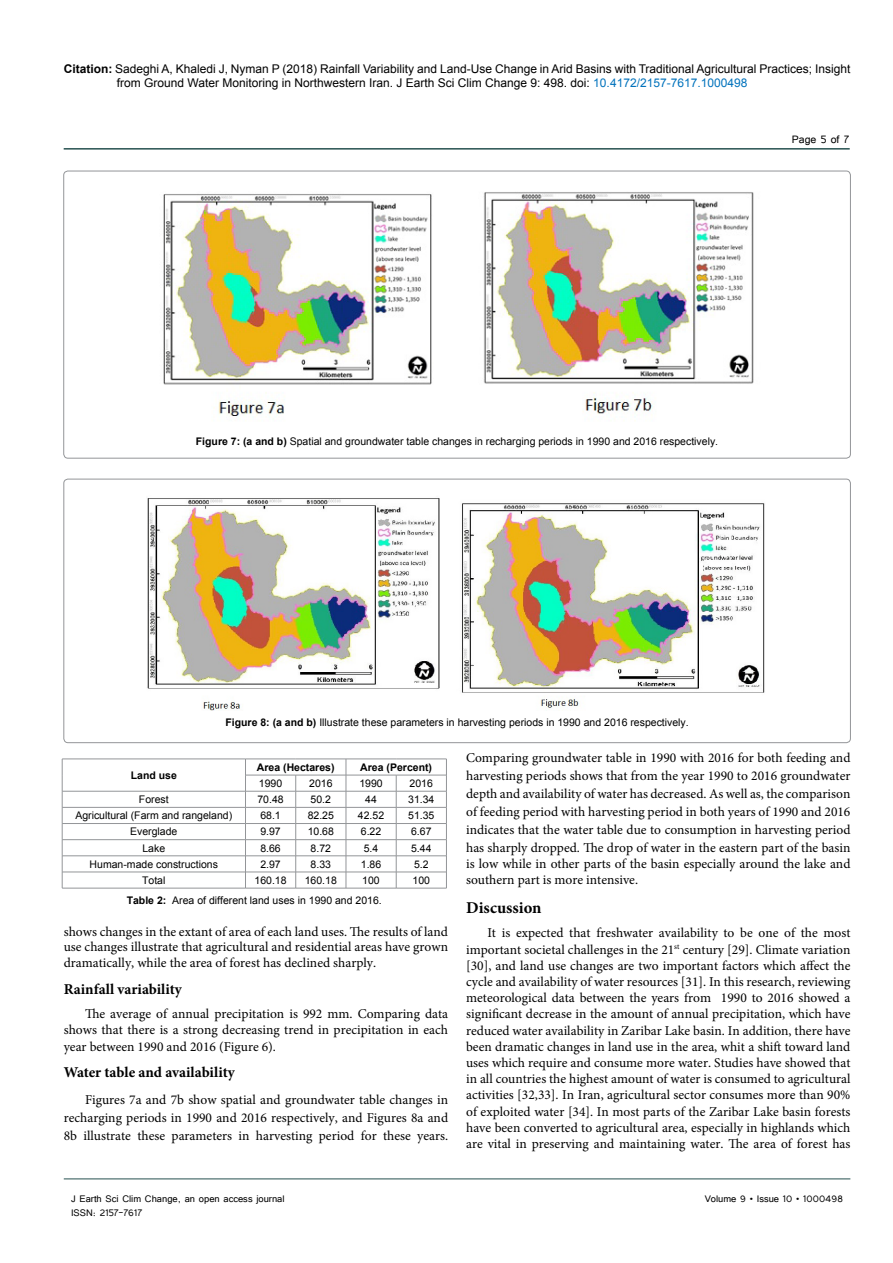
<style>
.page{position:relative;width:893px;height:1263px;background:#fff}
.page>*{position:absolute;margin:0;border:0;box-sizing:border-box;transform-origin:0 0}
.t1{font:700 16.5px "Minion Pro";color:#000}
.t2{font:700 15px "Minion Pro";color:#000}
.t3{font:13.5px/16.2px "Minion Pro";color:#000;text-align:justify}
.t4{font:13.5px "Tunga";color:#000}
.t5{font:12px/14.4px "Arial";color:#000}
.t6{font:12px "Tunga";color:#000}
.t7{font:10.5px "Arial";color:#000}
.t8{font:700 10.5px "Arial";color:#000}
.s1{font-weight:700}
.s2{color:#0072bc}
</style>
<div class="page">
<hr style="left:64px;top:148px;width:786px;height:2px;background:#265150">
<hr style="left:64px;top:1179px;width:786px;height:1px;background:#265150">
<img style="left:163px;top:192px;width:591px;height:227px">
<div style="left:64px;top:479px;width:786px;height:264px;border:1px solid #939598;border-radius:4px"></div>
<img style="left:147px;top:498px;width:618px;height:212px">
<hr style="left:62px;top:759px;width:183px;height:1px;background:#939598">
<hr style="left:245px;top:759px;width:51px;height:1px;background:#939598">
<hr style="left:296px;top:759px;width:50px;height:1px;background:#939598">
<hr style="left:346px;top:759px;width:50px;height:1px;background:#939598">
<hr style="left:396px;top:759px;width:50px;height:1px;background:#939598">
<hr style="left:245px;top:775px;width:51px;height:1px;background:#939598">
<hr style="left:296px;top:775px;width:50px;height:1px;background:#939598">
<hr style="left:346px;top:775px;width:50px;height:1px;background:#939598">
<hr style="left:396px;top:775px;width:50px;height:1px;background:#939598">
<hr style="left:62px;top:791px;width:183px;height:1px;background:#939598">
<hr style="left:245px;top:791px;width:51px;height:1px;background:#939598">
<hr style="left:296px;top:791px;width:50px;height:1px;background:#939598">
<hr style="left:346px;top:791px;width:50px;height:1px;background:#939598">
<hr style="left:396px;top:791px;width:50px;height:1px;background:#939598">
<hr style="left:62px;top:807px;width:183px;height:1px;background:#939598">
<hr style="left:245px;top:807px;width:51px;height:1px;background:#939598">
<hr style="left:296px;top:807px;width:50px;height:1px;background:#939598">
<hr style="left:346px;top:807px;width:50px;height:1px;background:#939598">
<hr style="left:396px;top:807px;width:50px;height:1px;background:#939598">
<hr style="left:62px;top:823px;width:183px;height:1px;background:#939598">
<hr style="left:245px;top:823px;width:51px;height:1px;background:#939598">
<hr style="left:296px;top:823px;width:50px;height:1px;background:#939598">
<hr style="left:346px;top:823px;width:50px;height:1px;background:#939598">
<hr style="left:396px;top:823px;width:50px;height:1px;background:#939598">
<hr style="left:62px;top:839px;width:183px;height:1px;background:#939598">
<hr style="left:245px;top:839px;width:51px;height:1px;background:#939598">
<hr style="left:296px;top:839px;width:50px;height:1px;background:#939598">
<hr style="left:346px;top:839px;width:50px;height:1px;background:#939598">
<hr style="left:396px;top:839px;width:50px;height:1px;background:#939598">
<hr style="left:62px;top:855px;width:183px;height:1px;background:#939598">
<hr style="left:245px;top:855px;width:51px;height:1px;background:#939598">
<hr style="left:296px;top:855px;width:50px;height:1px;background:#939598">
<hr style="left:346px;top:855px;width:50px;height:1px;background:#939598">
<hr style="left:396px;top:855px;width:50px;height:1px;background:#939598">
<hr style="left:62px;top:872px;width:183px;height:1px;background:#939598">
<svg style="left:62px;top:759px;width:1px;height:129px"></svg>
<hr style="left:245px;top:872px;width:51px;height:1px;background:#939598">
<svg style="left:245px;top:760px;width:1px;height:128px"></svg>
<hr style="left:296px;top:872px;width:50px;height:1px;background:#939598">
<svg style="left:295px;top:775px;width:1px;height:113px"></svg>
<hr style="left:346px;top:872px;width:50px;height:1px;background:#939598">
<svg style="left:346px;top:759px;width:1px;height:129px"></svg>
<hr style="left:396px;top:872px;width:50px;height:1px;background:#939598">
<svg style="left:396px;top:775px;width:1px;height:113px"></svg>
<svg style="left:446px;top:759px;width:1px;height:129px"></svg>
<hr style="left:62px;top:888px;width:183px;height:1px;background:#939598">
<hr style="left:245px;top:888px;width:51px;height:1px;background:#939598">
<hr style="left:296px;top:888px;width:50px;height:1px;background:#939598">
<hr style="left:346px;top:888px;width:50px;height:1px;background:#939598">
<hr style="left:396px;top:888px;width:50px;height:1px;background:#939598">
<p class="t5" style="left:117px;top:61px;width:735px;text-indent:-53px"><span class="s1">Citation:</span> Sadeghi A, Khaledi J, Nyman P (2018) Rainfall Variability and Land-Use Change in Arid Basins with Traditional Agricultural Practices; Insight from Ground Water Monitoring in Northwestern Iran. J Earth Sci Clim Change 9: 498. doi: <span class="s2">10.4172/2157-7617.1000498</span></p>
<p class="t4" style="left:792px;top:131px;width:59px">Page 5 of 7</p>
<p class="t7" style="left:196px;top:434px;width:524px"><span class="s1">Figure 7: (a and b)</span> Spatial and groundwater table changes in recharging periods in 1990 and 2016 respectively.</p>
<p class="t7" style="left:225px;top:716px;width:465px"><span class="s1">Figure 8: (a and b)</span> Illustrate these parameters in harvesting periods in 1990 and 2016 respectively.</p>
<p class="t8" style="left:131px;top:768px;width:48px">Land use</p>
<p class="t8" style="left:257px;top:760px;width:79px">Area (Hectares)</p>
<p class="t8" style="left:360px;top:760px;width:73px">Area (Percent)</p>
<p class="t7" style="left:259px;top:776px;width:25px">1990</p>
<p class="t7" style="left:309px;top:776px;width:25px">2016</p>
<p class="t7" style="left:359px;top:776px;width:25px">1990</p>
<p class="t7" style="left:410px;top:776px;width:25px">2016</p>
<p class="t7" style="left:139px;top:792px;width:31px">Forest</p>
<p class="t7" style="left:257px;top:792px;width:28px">70.48</p>
<p class="t7" style="left:311px;top:792px;width:22px">50.2</p>
<p class="t7" style="left:365px;top:792px;width:13px">44</p>
<p class="t7" style="left:408px;top:792px;width:28px">31.34</p>
<p class="t7" style="left:75px;top:809px;width:158px">Agricultural (Farm and rangeland)</p>
<p class="t7" style="left:260px;top:809px;width:22px">68.1</p>
<p class="t7" style="left:308px;top:809px;width:28px">82.25</p>
<p class="t7" style="left:358px;top:809px;width:28px">42.52</p>
<p class="t7" style="left:408px;top:809px;width:28px">51.35</p>
<p class="t7" style="left:130px;top:825px;width:49px">Everglade</p>
<p class="t7" style="left:260px;top:825px;width:22px">9.97</p>
<p class="t7" style="left:308px;top:825px;width:28px">10.68</p>
<p class="t7" style="left:361px;top:825px;width:22px">6.22</p>
<p class="t7" style="left:411px;top:825px;width:22px">6.67</p>
<p class="t7" style="left:142px;top:841px;width:24px">Lake</p>
<p class="t7" style="left:260px;top:841px;width:22px">8.66</p>
<p class="t7" style="left:311px;top:841px;width:22px">8.72</p>
<p class="t7" style="left:364px;top:841px;width:16px">5.4</p>
<p class="t7" style="left:411px;top:841px;width:22px">5.44</p>
<p class="t7" style="left:90px;top:857px;width:130px">Human-made constructions</p>
<p class="t7" style="left:260px;top:857px;width:22px">2.97</p>
<p class="t7" style="left:311px;top:857px;width:22px">8.33</p>
<p class="t7" style="left:361px;top:857px;width:22px">1.86</p>
<p class="t7" style="left:414px;top:857px;width:16px">5.2</p>
<p class="t7" style="left:142px;top:873px;width:25px">Total</p>
<p class="t7" style="left:254px;top:873px;width:34px">160.18</p>
<p class="t7" style="left:305px;top:873px;width:34px">160.18</p>
<p class="t7" style="left:362px;top:873px;width:19px">100</p>
<p class="t7" style="left:412px;top:873px;width:19px">100</p>
<p class="t7" style="left:127px;top:894px;width:257px"><span class="s1">Table 2:</span> Area of different land uses in 1990 and 2016.</p>
<p class="t3" style="left:64px;top:924px;width:386px;line-height:15.5px">shows changes in the extant of area of each land uses. The results of land use changes illustrate that agricultural and residential areas have grown dramatically, while the area of forest has declined sharply.</p>
<p class="t2" style="left:64px;top:978px;width:120px">Rainfall variability</p>
<p class="t3" style="left:64px;top:1006px;width:386px;text-indent:21px">The average of annual precipitation is 992 mm. Comparing data shows that there is a strong decreasing trend in precipitation in each year between 1990 and 2016 (Figure 6).</p>
<p class="t2" style="left:64px;top:1062px;width:172px">Water table and availability</p>
<p class="t3" style="left:64px;top:1090px;width:386px;line-height:18px;text-indent:21px">Figures 7a and 7b show spatial and groundwater table changes in recharging periods in 1990 and 2016 respectively, and Figures 8a and 8b illustrate these parameters in harvesting period for these years.</p>
<p class="t3" style="left:466px;top:749px;width:386px;line-height:18px">Comparing groundwater table in 1990 with 2016 for both feeding and harvesting periods shows that from the year 1990 to 2016 groundwater depth and availability of water has decreased. As well as, the comparison of feeding period with harvesting period in both years of 1990 and 2016 indicates that the water table due to consumption in harvesting period has sharply dropped. The drop of water in the eastern part of the basin</p>
<p class="t3" style="left:466px;top:856px;width:386px">is low while in other parts of the basin especially around the lake and southern part is more intensive.</p>
<p class="t1" style="left:466px;top:896px;width:77px">Discussion</p>
<p class="t3" style="left:466px;top:925px;width:386px;text-indent:21px">It is expected that freshwater availability to be one of the most important societal challenges in the 21<sup>st</sup> century [29]. Climate variation [30], and land use changes are two important factors which affect the cycle and availability of water resources [31]. In this research, reviewing meteorological data between the years from 1990 to 2016 showed a significant decrease in the amount of annual precipitation, which have reduced water availability in Zaribar Lake basin. In addition, there have been dramatic changes in land use in the area, whit a shift toward land uses which require and consume more water. Studies have showed that in all countries the highest amount of water is consumed to agricultural activities [32,33]. In Iran, agricultural sector consumes more than 90% of exploited water [34]. In most parts of the Zaribar Lake basin forests have been converted to agricultural area, especially in highlands which are vital in preserving and maintaining water. The area of forest has</p>
<p class="t6" style="left:71px;top:1190px;width:215px">J Earth Sci Clim Change, an open access journal</p>
<p class="t6" style="left:705px;top:1190px;width:140px">Volume 9 • Issue 10 • 1000498</p>
<p class="t6" style="left:71px;top:1205px;width:73px">ISSN: 2157-7617</p>
</div>
